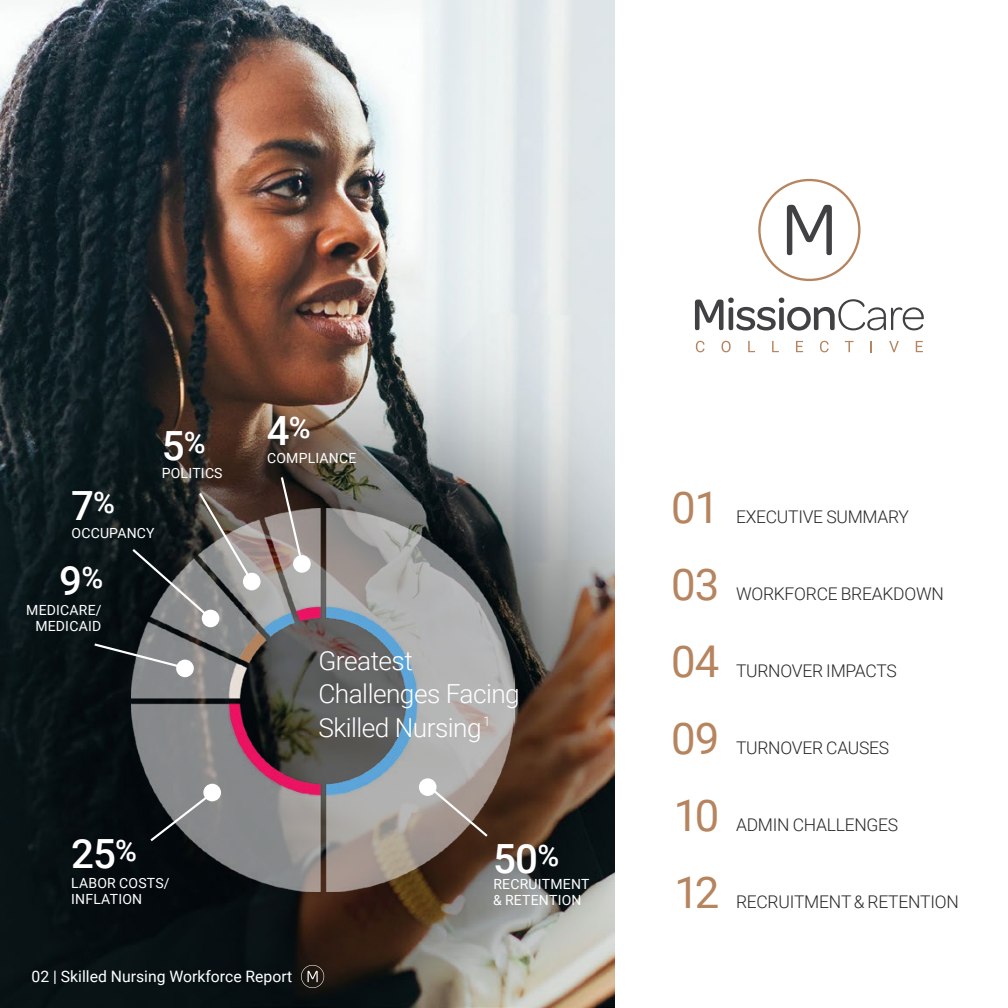
<style>
.page{position:relative;width:1008px;height:1008px;background:#fff}
.page>*{position:absolute;margin:0;border:0;box-sizing:border-box;transform-origin:0 0}
.t1{font:43.75px/77px "Roboto";letter-spacing:-.02em;color:#b6855f;text-align:justify}
.t2{font:500 40.25px "Roboto";color:#fff}
.t3{font:300 26.25px/33.6px "Roboto";letter-spacing:-.02em;color:#fff}
.t4{font:300 17.5px "Roboto";letter-spacing:-.015em;color:#292829}
.t5{font:15.75px "Roboto";color:#fff}
.t6{font:14px/15.8px "Roboto";letter-spacing:.015em;color:#fff}
</style>
<div class="page">
<img style="left:0;top:0;width:615px;height:1008px">
<img style="left:131px;top:508px;width:383px;height:383px">
<div style="left:293px;top:555px;width:18px;height:18px;background:#fff;border-radius:50%"></div>
<div style="left:203px;top:784px;width:18px;height:17px;background:#fff;border-radius:50%"></div>
<div style="left:419px;top:778px;width:18px;height:18px;background:#fff;border-radius:50%"></div>
<svg style="left:176px;top:659px;width:18px;height:19px"></svg>
<svg style="left:92px;top:642px;width:96px;height:29px;background:#5c6063"></svg>
<svg style="left:148px;top:789px;width:68px;height:54px;background:#65686a"></svg>
<div style="left:243px;top:573px;width:18px;height:17px;background:#fff;border-radius:50%"></div>
<div style="left:202px;top:610px;width:17px;height:17px;background:#fff;border-radius:50%"></div>
<svg style="left:130px;top:490px;width:125px;height:132px;background:#535453"></svg>
<svg style="left:279px;top:475px;width:26px;height:92px;background:#827874"></svg>
<svg style="left:426px;top:783px;width:64px;height:56px;background:#9a8d86"></svg>
<svg style="left:695px;top:298px;width:229px;height:33px"></svg>
<svg style="left:758px;top:179px;width:103px;height:102px"></svg>
<svg style="left:696px;top:341px;width:9px;height:11px"></svg>
<svg style="left:722px;top:341px;width:9px;height:11px"></svg>
<svg style="left:748px;top:341px;width:7px;height:11px"></svg>
<svg style="left:772px;top:341px;width:7px;height:11px"></svg>
<svg style="left:796px;top:341px;width:7px;height:11px"></svg>
<svg style="left:820px;top:341px;width:9px;height:11px"></svg>
<svg style="left:845px;top:341px;width:9px;height:11px"></svg>
<svg style="left:889px;top:341px;width:10px;height:11px"></svg>
<svg style="left:916px;top:341px;width:7px;height:11px"></svg>
<svg style="left:301px;top:965px;width:23px;height:23px"></svg>
<h2 class="t2" style="left:162px;top:417px;width:45px">5<sup>%</sup></h2>
<h2 class="t2" style="left:71px;top:478px;width:45px">7<sup>%</sup></h2>
<p class="t6" style="left:72px;top:525px;width:85px">OCCUPANCY</p>
<p class="t6" style="left:162px;top:465px;width:62px">POLITICS</p>
<h2 class="t2" style="left:59px;top:553px;width:45px">9<sup>%</sup></h2>
<p class="t6" style="left:26px;top:602px;width:77px;text-align:right">MEDICARE/<br>MEDICAID</p>
<h2 class="t2" style="left:71px;top:826px;width:67px">25<sup>%</sup></h2>
<p class="t6" style="left:71px;top:875px;width:100px">LABOR COSTS/<br>INFLATION</p>
<h2 class="t2" style="left:267px;top:402px;width:45px">4<sup>%</sup></h2>
<p class="t6" style="left:267px;top:449px;width:91px">COMPLIANCE</p>
<h3 class="t3" style="left:318px;top:642px;width:203px">Greatest<br>Challenges Facing<br>Skilled Nursing<sup>1</sup></h3>
<h2 class="t2" style="left:493px;top:830px;width:67px">50<sup>%</sup></h2>
<p class="t6" style="left:493px;top:876px;width:98px">RECRUITMENT &amp; RETENTION</p>
<p class="t5" style="left:32px;top:965px;width:262px">02 | Skilled Nursing Workforce Report</p>
<h1 class="t1" style="left:671px;top:468px;width:50px">01<br>03<br>04<br>09<br>10<br>12</h1>
<p class="t4" style="left:736px;top:505px;width:175px">EXECUTIVE SUMMARY</p>
<p class="t4" style="left:736px;top:582px;width:209px">WORKFORCE BREAKDOWN</p>
<p class="t4" style="left:736px;top:659px;width:162px">TURNOVER IMPACTS</p>
<p class="t4" style="left:736px;top:736px;width:155px">TURNOVER CAUSES</p>
<p class="t4" style="left:736px;top:813px;width:164px">ADMIN CHALLENGES</p>
<p class="t4" style="left:736px;top:890px;width:224px">RECRUITMENT &amp; RETENTION</p>
</div>
